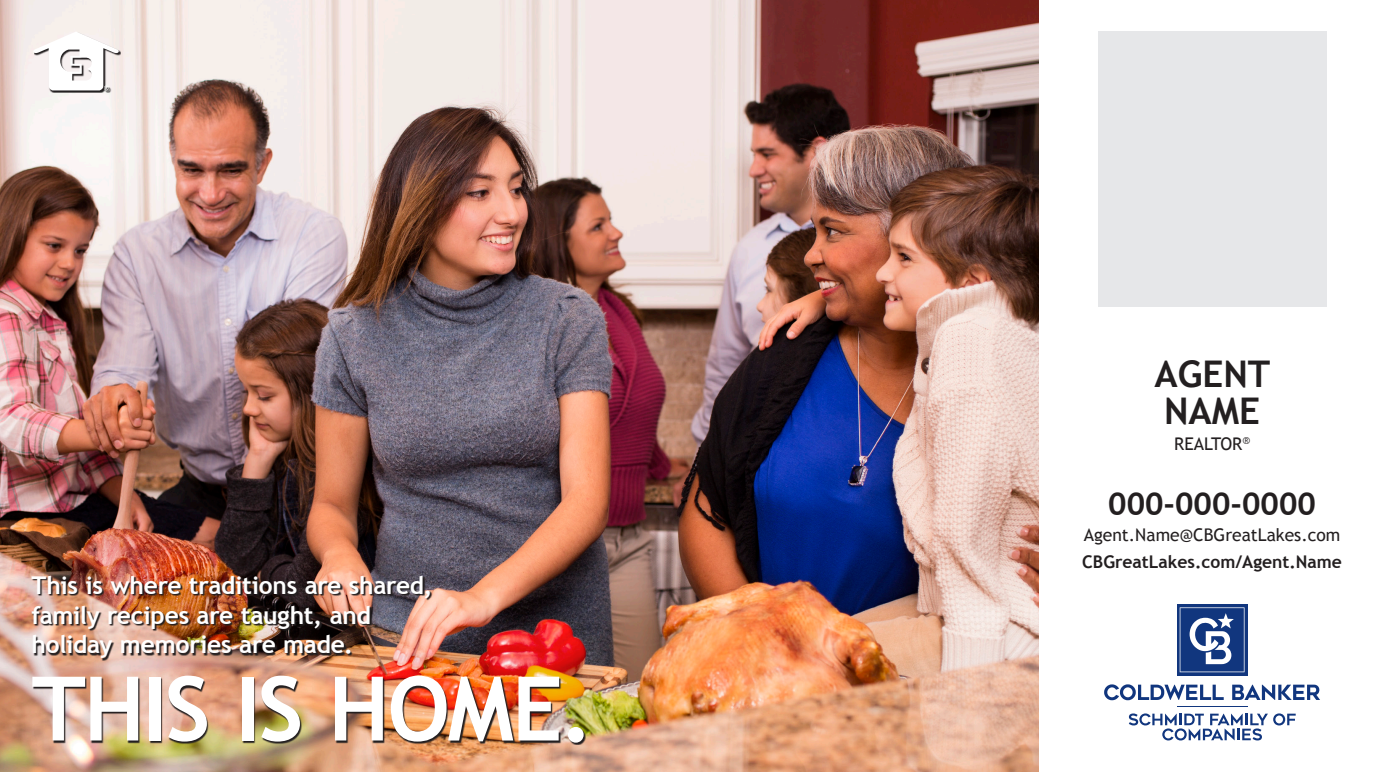
<style>
.page{position:relative;width:1386px;height:772px;background:#fff}
.page>*{position:absolute;margin:0;border:0;box-sizing:border-box;transform-origin:0 0}
.t1{font:700 89.08px "Trebuchet MS";letter-spacing:-.025em;color:#fff}
.t2{font:700 36.75px "Trebuchet MS";color:#231f20}
.t3{font:700 31.5px "Trebuchet MS";color:#231f20}
.t4{font:700 24.5px/29.4px "Trebuchet MS";letter-spacing:-.01em;color:#fff}
.t5{font:17.5px "Trebuchet MS";color:#231f20}
.t6{font:700 17.5px "Trebuchet MS";color:#231f20}
</style>
<div class="page">
<div style="left:1098px;top:32px;width:229px;height:275px;background:#e6e7e9"></div>
<img style="left:0;top:0;width:1038px;height:772px">
<svg style="left:34px;top:90px;width:87px;height:3px"></svg>
<svg style="left:32px;top:32px;width:89px;height:58px"></svg>
<img style="left:34px;top:677px;width:552px;height:68px">
<img style="left:33px;top:577px;width:400px;height:83px">
<hr style="left:1177px;top:706px;width:71px;height:1px;background:#11367e">
<svg style="left:1232px;top:684px;width:88px;height:16px"></svg>
<svg style="left:1104px;top:684px;width:120px;height:16px"></svg>
<svg style="left:1129px;top:713px;width:167px;height:27px"></svg>
<svg style="left:1177px;top:604px;width:71px;height:71px"></svg>
<svg style="left:1180px;top:607px;width:65px;height:65px"></svg>
<p class="t4" style="left:32px;top:571px;width:403px">This is where traditions are shared, family recipes are taught, and holiday memories are made.</p>
<p class="t1" style="left:31px;top:653px;width:563px">THIS IS HOME.</p>
<p class="t2" style="left:1155px;top:351px;width:117px">AGENT</p>
<p class="t2" style="left:1164px;top:388px;width:98px">NAME</p>
<p class="t5" style="left:1174px;top:434px;width:77px">REALTOR<sup>®</sup></p>
<p class="t3" style="left:1108px;top:484px;width:209px">000-000-0000</p>
<p class="t5" style="left:1084px;top:524px;width:258px">Agent.Name@CBGreatLakes.com</p>
<p class="t6" style="left:1082px;top:550px;width:261px">CBGreatLakes.com/Agent.Name</p>
</div>
